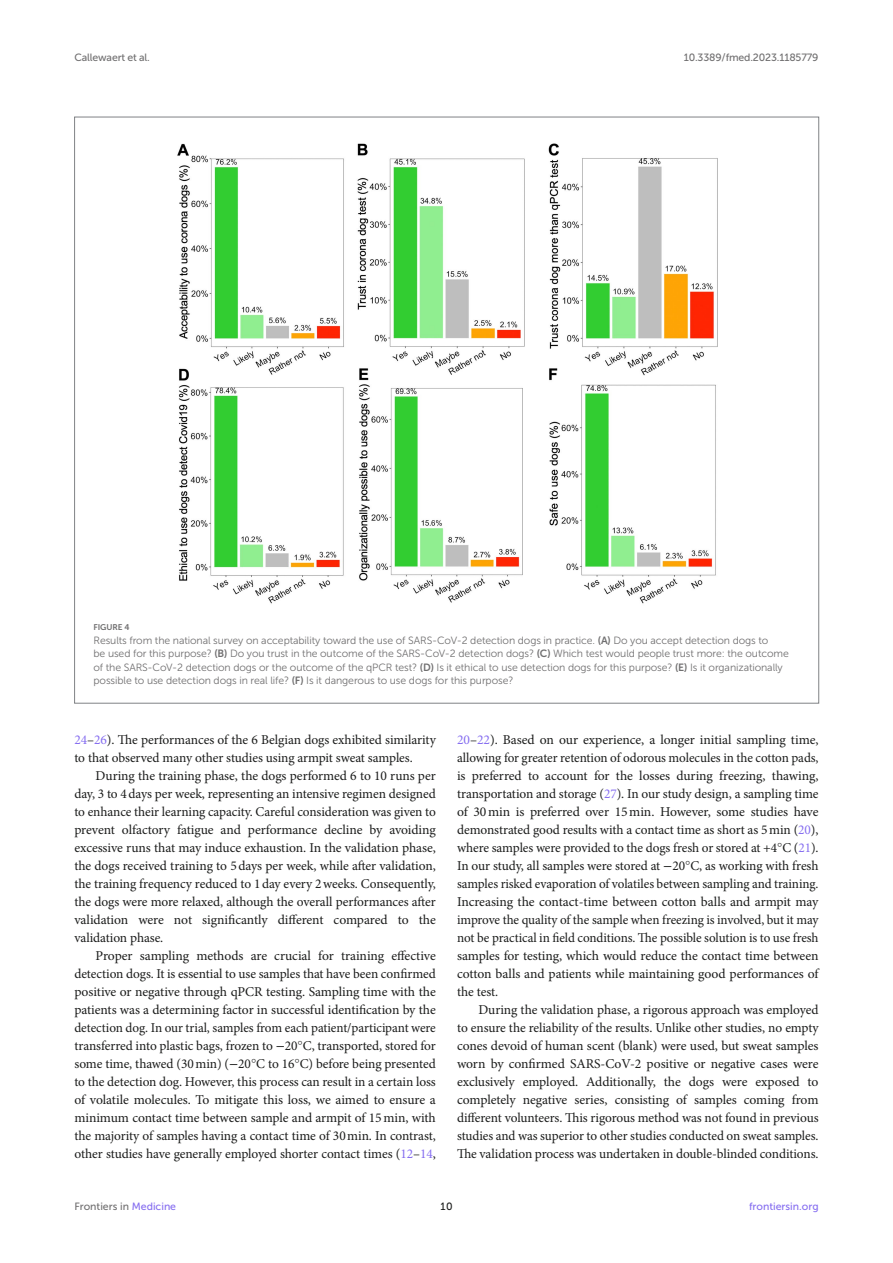
<style>
.page{position:relative;width:893px;height:1263px;background:#fff}
.page>*{position:absolute;margin:0;border:0;box-sizing:border-box;transform-origin:0 0}
.TEXT{font:13.5px/18px "Minion Pro";letter-spacing:-.005em;color:#1b1c1b;text-align:justify}
.FIG_LEG{font:10.5px/13.5px "Museo Sans 300";letter-spacing:-.01em;color:#706f70}
.t1{font:10.5px "Museo Sans 500";letter-spacing:-.015em;color:#706f70}
.t2{font:10.5px "Museo Sans 500";color:#856df0}
.t3{font:10.5px "Museo Sans 500";color:#1b1c1b}
.FIG_HD{font:8.25px "Museo Sans 700";letter-spacing:-.01em;color:#706f70}
.s1{font-family:"Museo Sans 700"}
.s2{color:#856df0}
.s3{font-family:"STIX General"}
.s4{font-family:"STIX"}
</style>
<div class="page">
<img style="left:177px;top:143px;width:541px;height:461px">
<p class="t1" style="left:74px;top:51px;width:77px">Callewaert et al.</p>
<p class="t1" style="left:684px;top:51px;width:136px">10.3389/fmed.2023.1185779</p>
<p class="FIG_HD" style="left:94px;top:623px;width:37px">FIGURE 4</p>
<p class="FIG_LEG" style="left:94px;top:633px;width:697px">Results from the national survey on acceptability toward the use of SARS-CoV-2 detection dogs in practice. <span class="s1">(A)</span> Do you accept detection dogs to<br>be used for this purpose? <span class="s1">(B)</span> Do you trust in the outcome of the SARS-CoV-2 detection dogs? <span class="s1">(C)</span> Which test would people trust more: the outcome of the SARS-CoV-2 detection dogs or the outcome of the qPCR test? <span class="s1">(D)</span> Is it ethical to use detection dogs for this purpose? <span class="s1">(E)</span> Is it organizationally possible to use detection dogs in real life? <span class="s1">(F)</span> Is it dangerous to use dogs for this purpose?</p>
<p class="TEXT" style="left:74px;top:731px;width:363px"><span class="s2">24</span>–<span class="s2">26</span>). The performances of the 6 Belgian dogs exhibited similarity to that observed many other studies using armpit sweat samples.</p>
<p class="TEXT" style="left:74px;top:767px;width:363px;text-indent:21px">During the training phase, the dogs performed 6 to 10 runs per day, 3 to 4days per week, representing an intensive regimen designed to enhance their learning capacity. Careful consideration was given to prevent olfactory fatigue and performance decline by avoiding excessive runs that may induce exhaustion. In the validation phase, the dogs received training to 5days per week, while after validation, the training frequency reduced to 1day every 2weeks. Consequently, the dogs were more relaxed, although the overall performances after validation were not significantly different compared to the validation phase.</p>
<p class="TEXT" style="left:74px;top:947px;width:363px;text-indent:21px">Proper sampling methods are crucial for training effective detection dogs. It is essential to use samples that have been confirmed positive or negative through qPCR testing. Sampling time with the patients was a determining factor in successful identification by the detection dog. In our trial, samples from each patient/participant were transferred into plastic bags, frozen to <span class="s3">−</span>20<span class="s4">°</span>C, transported, stored for some time, thawed (30min) (<span class="s3">−</span>20<span class="s4">°</span>C to 16<span class="s4">°</span>C) before being presented to the detection dog. However, this process can result in a certain loss of volatile molecules. To mitigate this loss, we aimed to ensure a minimum contact time between sample and armpit of 15min, with the majority of samples having a contact time of 30min. In contrast, other studies have generally employed shorter contact times (<span class="s2">12</span>–<span class="s2">14</span>,</p>
<p class="TEXT" style="left:457px;top:731px;width:363px"><span class="s2">20</span>–<span class="s2">22</span>). Based on our experience, a longer initial sampling time, allowing for greater retention of odorous molecules in the cotton pads, is preferred to account for the losses during freezing, thawing, transportation and storage (<span class="s2">27</span>). In our study design, a sampling time of 30min is preferred over 15min. However, some studies have demonstrated good results with a contact time as short as 5min (<span class="s2">20</span>), where samples were provided to the dogs fresh or stored at +4<span class="s4">°</span>C (<span class="s2">21</span>).<br>In our study, all samples were stored at <span class="s3">−</span>20<span class="s4">°</span>C, as working with fresh samples risked evaporation of volatiles between sampling and training.<br>Increasing the contact-time between cotton balls and armpit may improve the quality of the sample when freezing is involved, but it may not be practical in field conditions. The possible solution is to use fresh samples for testing, which would reduce the contact time between cotton balls and patients while maintaining good performances of the test.</p>
<p class="TEXT" style="left:457px;top:1001px;width:363px;text-indent:21px">During the validation phase, a rigorous approach was employed to ensure the reliability of the results. Unlike other studies, no empty cones devoid of human scent (blank) were used, but sweat samples worn by confirmed SARS-CoV-2 positive or negative cases were exclusively employed. Additionally, the dogs were exposed to completely negative series, consisting of samples coming from different volunteers. This rigorous method was not found in previous studies and was superior to other studies conducted on sweat samples.<br>The validation process was undertaken in double-blinded conditions.</p>
<p class="t1" style="left:74px;top:1200px;width:103px">Frontiers in <span class="s2">Medicine</span></p>
<p class="t3" style="left:440px;top:1200px;width:14px">10</p>
<p class="t2" style="left:749px;top:1200px;width:71px">frontiersin.org</p>
</div>
